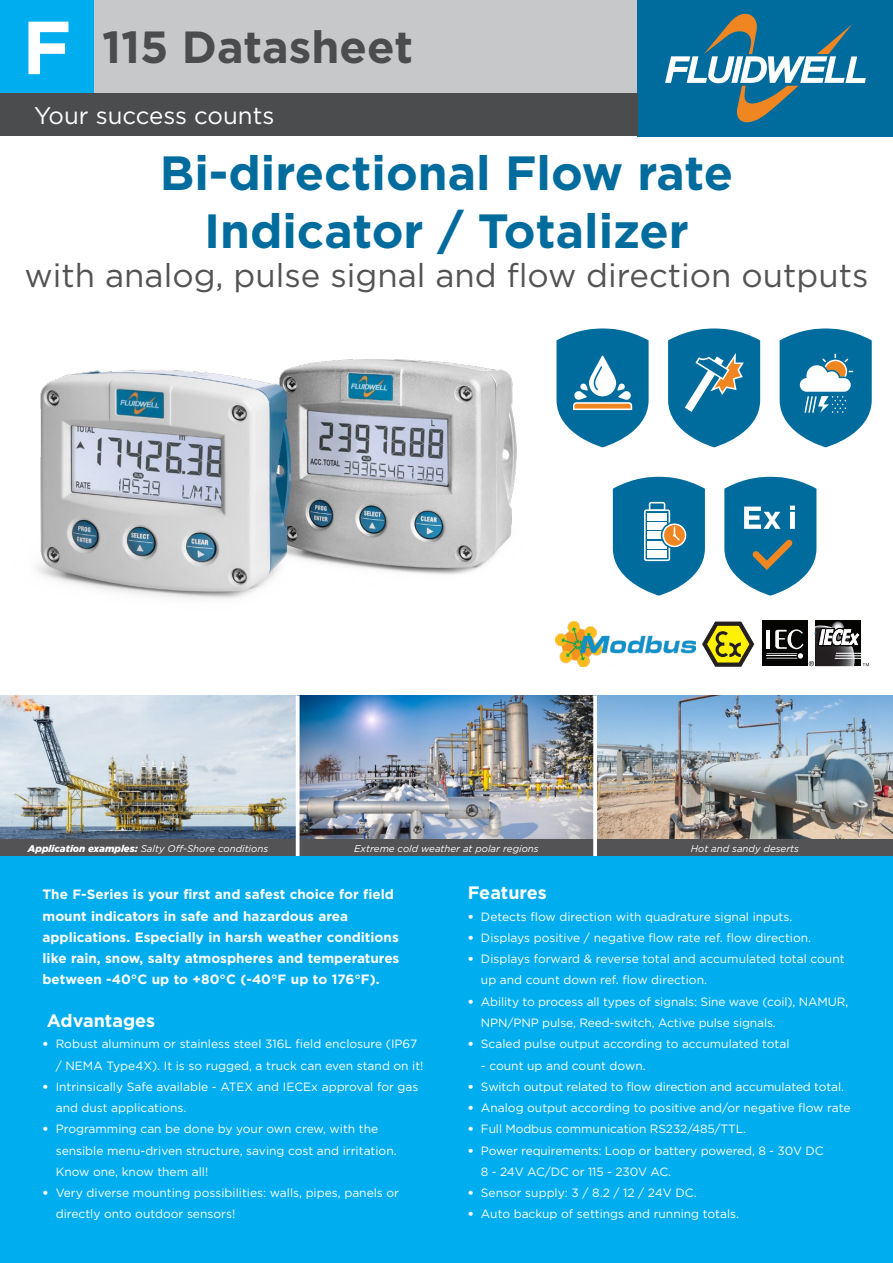
<style>
.page{position:relative;width:893px;height:1263px;background:#fff}
.page>*{position:absolute;margin:0;border:0;box-sizing:border-box;transform-origin:0 0}
.t1{font:700 75px "Gotham Pro";color:#fff}
.t2{font:700 48px/57.6px "Gotham Pro";color:#006c9d;text-align:center}
.t3{font:700 45px "Gotham Pro";color:#4b4c4d}
.t4{font:33px "Gotham Pro";color:#535355}
.t5{font:24px "Gotham Pro";color:#fff}
.t6{font:700 18px "Gotham Pro";color:#fff}
.t7{font:700 13.5px/21.3px "Gotham Pro";color:#fff}
.t8{font:12px/21.3px "Gotham Pro";color:#fff}
.t9{font:italic 9.75px "Gotham Pro";color:#fff}
.s1{font-weight:900}
</style>
<div class="page">
<div style="left:94px;top:0;width:544px;height:94px;background:#c7c8ca"></div>
<div style="left:0;top:0;width:94px;height:94px;background:#00aeef"></div>
<div style="left:638px;top:0;width:255px;height:136px;background:#006c9d"></div>
<svg style="left:665px;top:14px;width:201px;height:108px"></svg>
<div style="left:0;top:94px;width:638px;height:42px;background:#4b4c4d"></div>
<div style="left:762px;top:621px;width:45px;height:45px;background:#040503"></div>
<svg style="left:766px;top:629px;width:37px;height:30px"></svg>
<svg style="left:809px;top:621px;width:60px;height:45px"></svg>
<svg style="left:569px;top:328px;width:80px;height:119px"></svg>
<svg style="left:668px;top:328px;width:92px;height:119px"></svg>
<svg style="left:780px;top:328px;width:92px;height:119px"></svg>
<svg style="left:613px;top:477px;width:92px;height:119px"></svg>
<svg style="left:724px;top:477px;width:92px;height:119px"></svg>
<img style="left:559px;top:621px;width:136px;height:45px">
<svg style="left:703px;top:622px;width:51px;height:44px"></svg>
<img style="left:0;top:695px;width:893px;height:162px">
<div style="left:299px;top:839px;width:295px;height:17px;background:#535355"></div>
<div style="left:0;top:839px;width:296px;height:17px;background:#535355"></div>
<div style="left:597px;top:839px;width:296px;height:17px;background:#535355"></div>
<svg style="left:296px;top:695px;width:4px;height:161px"></svg>
<svg style="left:593px;top:695px;width:4px;height:161px"></svg>
<div style="left:0;top:857px;width:893px;height:406px;background:#00aeef"></div>
<img style="left:37px;top:334px;width:532px;height:320px">
<h1 class="t1" style="left:22px;top:4px;width:51px">F</h1>
<h3 class="t3" style="left:102px;top:21px;width:313px">115 Datasheet</h3>
<h3 class="t5" style="left:34px;top:102px;width:242px">Your success counts</h3>
<h2 class="t2" style="left:160px;top:143px;width:575px">Bi-directional Flow rate<br>Indicator / Totalizer</h2>
<h3 class="t4" style="left:24px;top:257px;width:845px">with analog, pulse signal and flow direction outputs</h3>
<p class="t9" style="left:28px;top:843px;width:242px"><span class="s1">Application examples:</span> Salty Off-Shore conditions</p>
<p class="t9" style="left:354px;top:843px;width:186px">Extreme cold weather at polar regions</p>
<p class="t9" style="left:691px;top:843px;width:110px">Hot and sandy deserts</p>
<p class="t7" style="left:43px;top:884px;width:358px">The F-Series is your first and safest choice for field mount indicators in safe and hazardous area applications. Especially in harsh weather conditions like rain, snow, salty atmospheres and temperatures between -40°C up to +80°C (-40°F up to 176°F).</p>
<h3 class="t6" style="left:47px;top:1010px;width:110px">Advantages</h3>
<p class="t8" style="left:56px;top:1033px;width:369px;text-indent:-13px"><span class="s1">•</span> Robust aluminum or stainless steel 316L field enclosure (IP67 / NEMA Type4X). It is so rugged, a truck can even stand on it!</p>
<p class="t8" style="left:56px;top:1076px;width:364px;text-indent:-13px"><span class="s1">•</span> Intrinsically Safe available - ATEX and IECEx approval for gas and dust applications.</p>
<p class="t8" style="left:56px;top:1118px;width:342px;text-indent:-13px"><span class="s1">•</span> Programming can be done by your own crew, with the sensible menu-driven structure, saving cost and irritation.<br>Know one, know them all!</p>
<p class="t8" style="left:56px;top:1182px;width:345px;text-indent:-13px"><span class="s1">•</span> Very diverse mounting possibilities: walls, pipes, panels or directly onto outdoor sensors!</p>
<h3 class="t6" style="left:468px;top:883px;width:81px">Features</h3>
<p class="t8" style="left:468px;top:906px;width:326px"><span class="s1">•</span> Detects flow direction with quadrature signal inputs.</p>
<p class="t8" style="left:468px;top:927px;width:345px"><span class="s1">•</span> Displays positive / negative flow rate ref. flow direction.</p>
<p class="t8" style="left:481px;top:948px;width:365px;text-indent:-13px"><span class="s1">•</span> Displays forward &amp; reverse total and accumulated total count up and count down ref. flow direction.</p>
<p class="t8" style="left:481px;top:991px;width:369px;text-indent:-13px"><span class="s1">•</span> Ability to process all types of signals: Sine wave (coil), NAMUR,<br>NPN/PNP pulse, Reed-switch, Active pulse signals.</p>
<p class="t8" style="left:468px;top:1033px;width:323px"><span class="s1">•</span> Scaled pulse output according to accumulated total</p>
<p class="t8" style="left:481px;top:1054px;width:166px">- count up and count down.</p>
<p class="t8" style="left:468px;top:1076px;width:378px"><span class="s1">•</span> Switch output related to flow direction and accumulated total.</p>
<p class="t8" style="left:468px;top:1097px;width:384px"><span class="s1">•</span> Analog output according to positive and/or negative flow rate</p>
<p class="t8" style="left:468px;top:1118px;width:280px"><span class="s1">•</span> Full Modbus communication RS232/485/TTL.</p>
<p class="t8" style="left:481px;top:1140px;width:344px;text-indent:-13px"><span class="s1">•</span> Power requirements: Loop or battery powered, 8 - 30V DC<br>8 - 24V AC/DC or 115 - 230V AC.</p>
<p class="t8" style="left:468px;top:1182px;width:230px"><span class="s1">•</span> Sensor supply: 3 / 8.2 / 12 / 24V DC.</p>
<p class="t8" style="left:468px;top:1203px;width:273px"><span class="s1">•</span> Auto backup of settings and running totals.</p>
</div>
